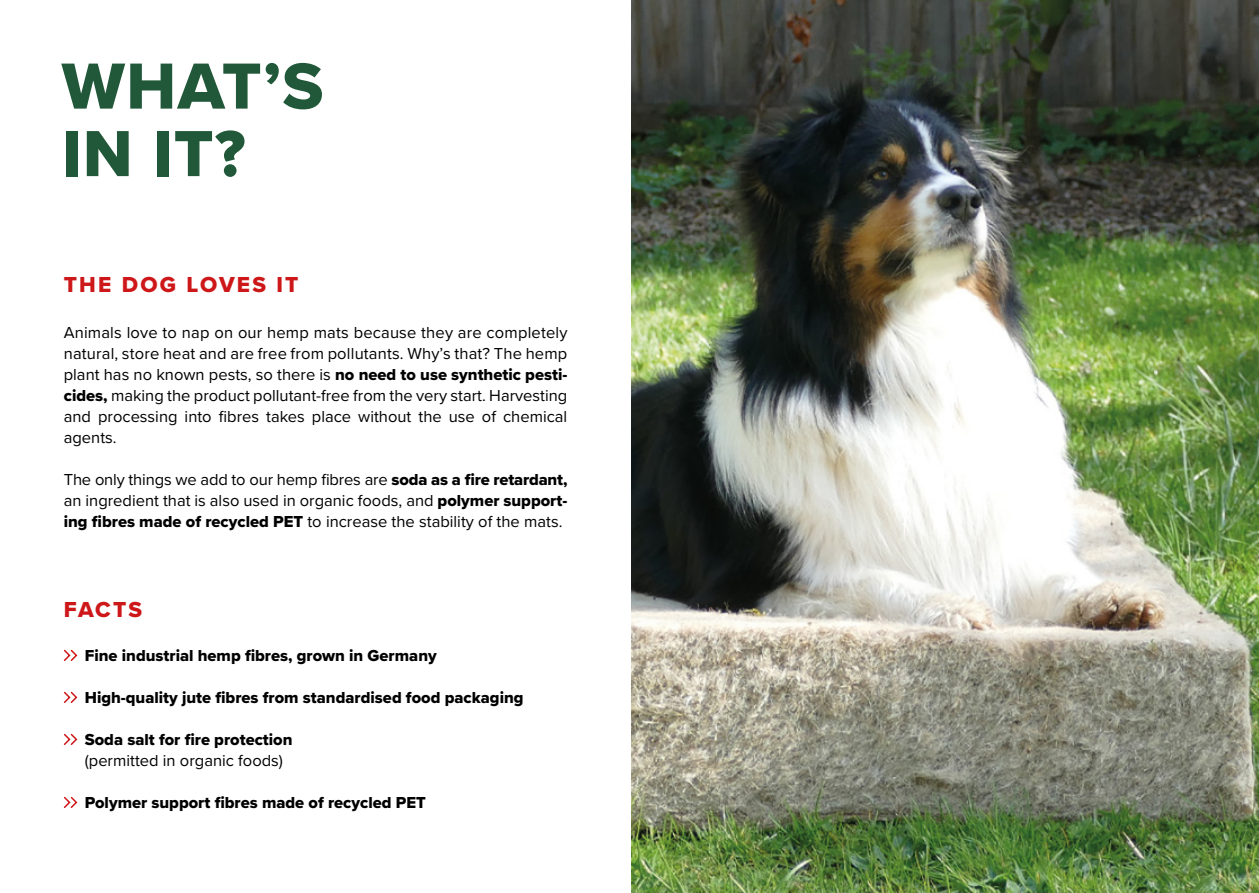
<style>
.page{position:relative;width:1259px;height:893px;background:#fff}
.page>*{position:absolute;margin:0;border:0;box-sizing:border-box;transform-origin:0 0}
.t1{font:67.5px/67.5px "Proxima Nova Extrabld";letter-spacing:.02em;color:#215839}
.t2{font:22.5px "Proxima Nova Extrabld";letter-spacing:.1em;color:#cd1719}
.t3{font:16.5px/21px "Proxima Nova";color:#000;text-align:justify}
.t4{font:16.5px "Proxima Nova Extrabld";color:#000}
.s1{font-family:"Proxima Nova Extrabld"}
</style>
<div class="page">
<img style="left:631px;top:0;width:628px;height:893px">
<svg style="left:63px;top:649px;width:15px;height:12px"></svg>
<svg style="left:63px;top:691px;width:15px;height:12px"></svg>
<svg style="left:63px;top:733px;width:15px;height:12px"></svg>
<svg style="left:63px;top:796px;width:15px;height:12px"></svg>
<h1 class="t1" style="left:62px;top:51px;width:263px">WHAT’S<br>IN IT?</h1>
<h2 class="t2" style="left:64px;top:268px;width:236px">THE DOG LOVES IT</h2>
<p class="t3" style="left:64px;top:322px;width:505px">Animals love to nap on our hemp mats because they are completely natural, store heat and are free from pollutants. Why’s that? The hemp plant has no known pests, so there is <span class="s1">no need to use synthetic pesti&shy;cides,</span> making the product pollutant-free from the very start. Harvesting and processing into fibres takes place without the use of chemical agents.</p>
<p class="t3" style="left:64px;top:469px;width:505px">The only things we add to our hemp fibres are <span class="s1">soda as a fire retardant, </span>an ingredient that is also used in organic foods, and <span class="s1">polymer support&shy;ing fibres made of recycled PET</span> to increase the stability of the mats.</p>
<h2 class="t2" style="left:64px;top:592px;width:80px">FACTS</h2>
<p class="t4" style="left:85px;top:643px;width:353px">Fine industrial hemp fibres, grown in Germany</p>
<p class="t4" style="left:85px;top:685px;width:440px">High-quality jute fibres from standardised food packaging</p>
<p class="t4" style="left:85px;top:727px;width:209px">Soda salt for fire protection</p>
<p class="t3" style="left:85px;top:749px;width:200px">(permitted in organic foods)</p>
<p class="t4" style="left:85px;top:790px;width:343px">Polymer support fibres made of recycled PET</p>
</div>
